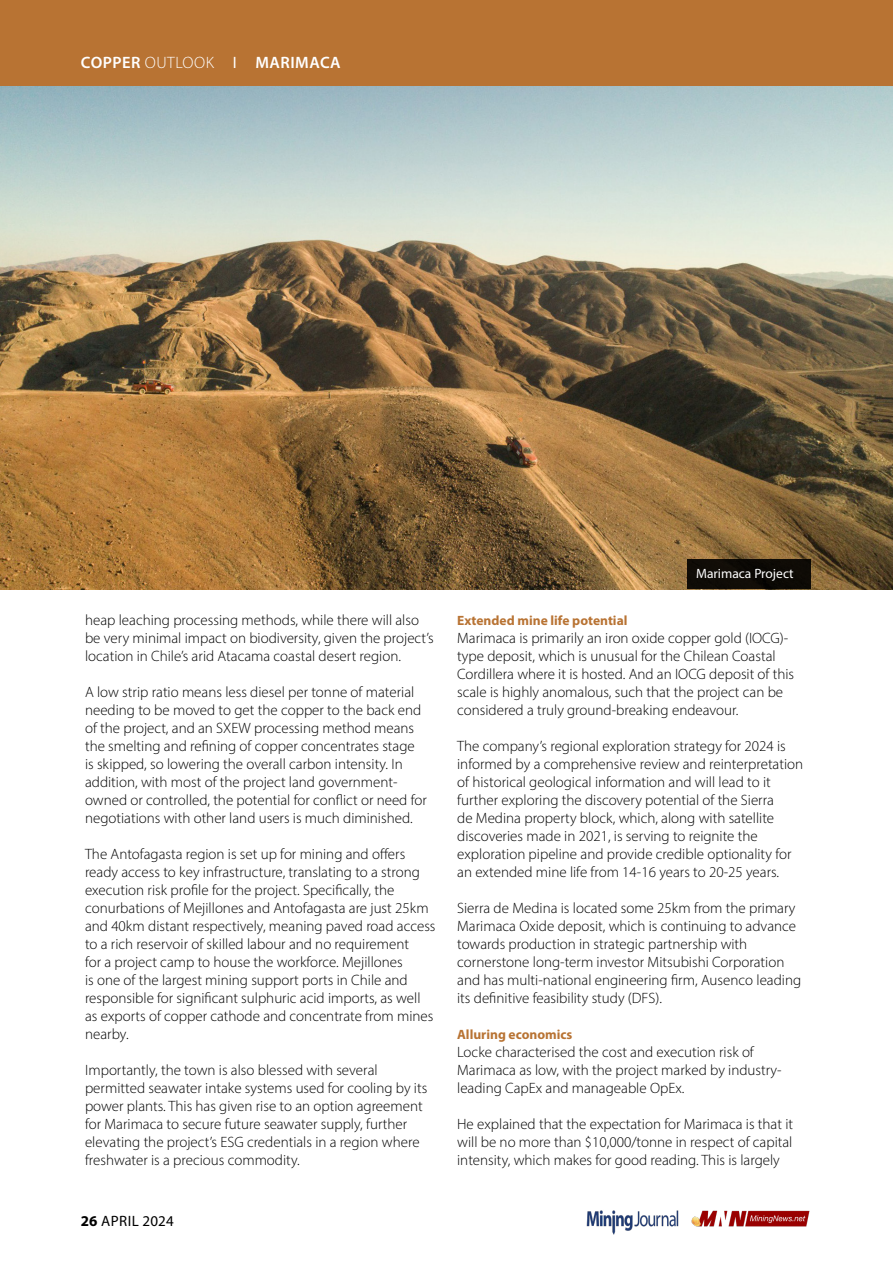
<style>
.page{position:relative;width:893px;height:1263px;background:#fff}
.page>*{position:absolute;margin:0;border:0;box-sizing:border-box;transform-origin:0 0}
.t1{font:600 16.5px "Myriad Pro";letter-spacing:.03em;color:#fff}
.t2{font:300 15px/18px "Myriad Pro";color:#000}
.t3{font:15px "Myriad Pro";letter-spacing:.03em;color:#000}
.t4{font:700 13.5px "Myriad Pro";color:#b87333}
.t5{font:13.5px "Myriad Pro";color:#fff}
.s1{font-weight:300}
.s2{font-weight:400}
.s3{font-weight:700}
</style>
<div class="page">
<img style="left:691px;top:1210px;width:119px;height:17px">
<img style="left:586px;top:1210px;width:93px;height:25px">
<img style="left:0;top:85px;width:893px;height:504px">
<div style="left:0;top:0;width:893px;height:85px;background:#b87333"></div>
<div style="left:688px;top:559px;width:123px;height:30px;background:#0e0b06"></div>
<p class="t1" style="left:81px;top:52px;width:261px">COPPER <span class="s1">OUTLOOK</span> <span class="s2">I</span> MARIMACA</p>
<p class="t2" style="left:85px;top:611px;width:350px">heap leaching processing methods, while there will also be very minimal impact on biodiversity, given the project’s location in Chile’s arid Atacama coastal desert region.</p>
<p class="t2" style="left:85px;top:683px;width:343px">A low strip ratio means less diesel per tonne of material needing to be moved to get the copper to the back end of the project, and an SXEW processing method means the smelting and refining of copper concentrates stage is skipped, so lowering the overall carbon intensity. In addition, with most of the project land government&shy;owned or controlled, the potential for conflict or need for negotiations with other land users is much diminished.</p>
<p class="t2" style="left:85px;top:845px;width:352px">The Antofagasta region is set up for mining and offers ready access to key infrastructure, translating to a strong execution risk profile for the project. Specifically, the conurbations of Mejillones and Antofagasta are just 25km and 40km distant respectively, meaning paved road access to a rich reservoir of skilled labour and no requirement<br>for a project camp to house the workforce. Mejillones<br>is one of the largest mining support ports in Chile and responsible for significant sulphuric acid imports, as well as exports of copper cathode and concentrate from mines nearby.</p>
<p class="t2" style="left:85px;top:1061px;width:344px">Importantly, the town is also blessed with several permitted seawater intake systems used for cooling by its power plants. This has given rise to an option agreement for Marimaca to secure future seawater supply, further elevating the project’s ESG credentials in a region where freshwater is a precious commodity.</p>
<p class="t3" style="left:81px;top:1212px;width:94px"><span class="s3">26</span> APRIL 2024</p>
<p class="t5" style="left:696px;top:565px;width:99px">Marimaca Project</p>
<p class="t4" style="left:457px;top:612px;width:172px">Extended mine life potential</p>
<p class="t2" style="left:457px;top:629px;width:339px">Marimaca is primarily an iron oxide copper gold (IOCG)- type deposit, which is unusual for the Chilean Coastal Cordillera where it is hosted. And an IOCG deposit of this scale is highly anomalous, such that the project can be considered a truly ground-breaking endeavour.</p>
<p class="t2" style="left:457px;top:737px;width:348px">The company’s regional exploration strategy for 2024 is informed by a comprehensive review and reinterpretation of historical geological information and will lead to it further exploring the discovery potential of the Sierra<br>de Medina property block, which, along with satellite discoveries made in 2021, is serving to reignite the exploration pipeline and provide credible optionality for an extended mine life from 14-16 years to 20-25 years.</p>
<p class="t2" style="left:457px;top:899px;width:346px">Sierra de Medina is located some 25km from the primary Marimaca Oxide deposit, which is continuing to advance towards production in strategic partnership with cornerstone long-term investor Mitsubishi Corporation and has multi-national engineering firm, Ausenco leading its definitive feasibility study (DFS).</p>
<p class="t4" style="left:457px;top:1026px;width:117px">Alluring economics</p>
<p class="t2" style="left:457px;top:1043px;width:326px">Locke characterised the cost and execution risk of<br>Marimaca as low, with the project marked by industry&shy;leading CapEx and manageable OpEx.</p>
<p class="t2" style="left:457px;top:1115px;width:337px;text-align:justify">He explained that the expectation for Marimaca is that it will be no more than $10,000/tonne in respect of capital intensity, which makes for good reading. This is largely</p>
</div>
